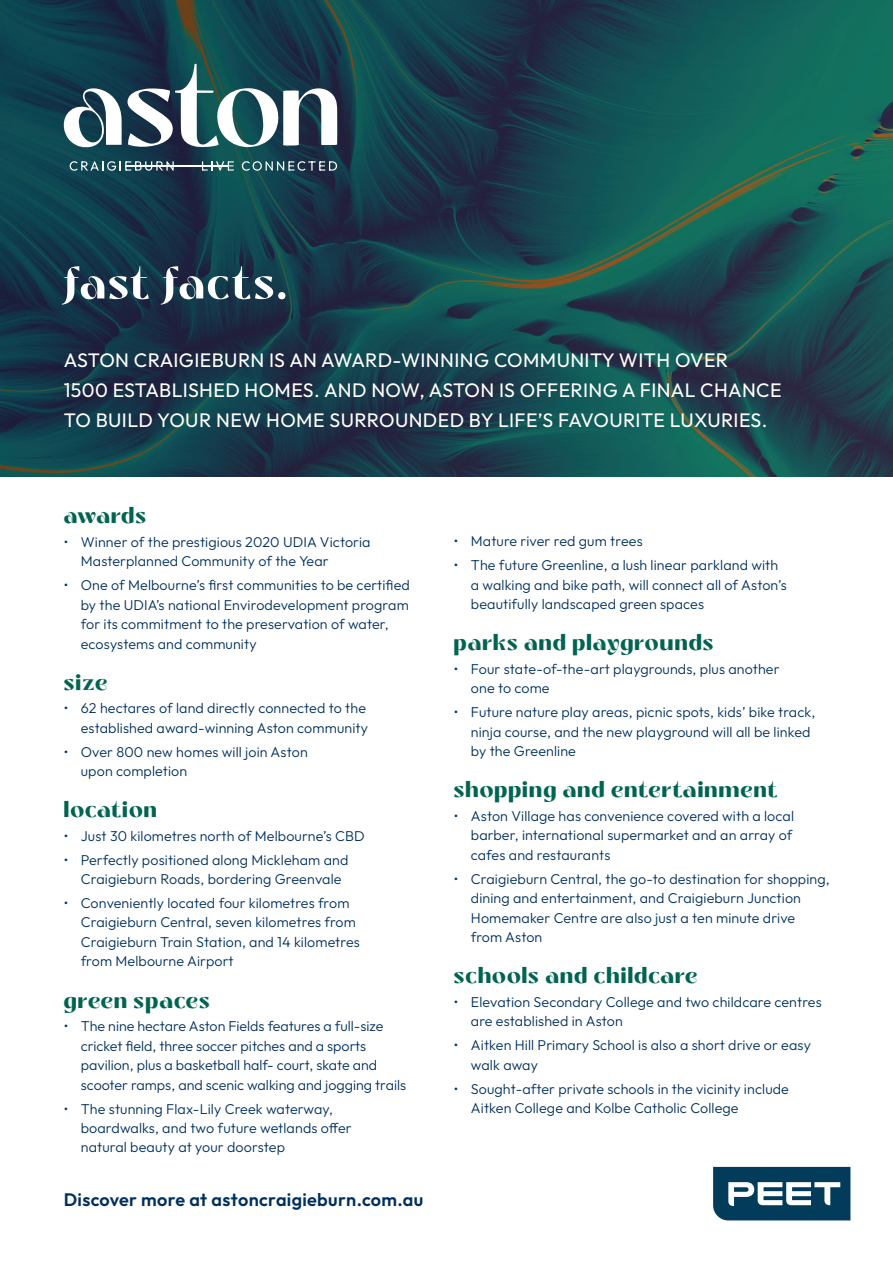
<style>
.page{position:relative;width:893px;height:1263px;background:#fff}
.page>*{position:absolute;margin:0;border:0;box-sizing:border-box;transform-origin:0 0}
.t1{font:51px "Cobya Variable";letter-spacing:.05em;color:#fff}
.t2{font:700 25.5px "Cobya";letter-spacing:.04em;color:#006451}
.t3{font:19.5px/30px "Outfit";letter-spacing:.02em;color:#fff}
.t4{font:600 18px "Outfit";letter-spacing:.015em;color:#00305e}
.t5{font:300 14.25px/19.5px "Outfit";letter-spacing:.01em;color:#00305e}
</style>
<div class="page">
<img style="left:0;top:0;width:893px;height:476px">
<svg style="left:61px;top:64px;width:276px;height:84px"></svg>
<svg style="left:70px;top:161px;width:104px;height:10px"></svg>
<svg style="left:202px;top:161px;width:32px;height:10px"></svg>
<svg style="left:242px;top:161px;width:95px;height:10px"></svg>
<hr style="left:126px;top:165px;width:103px;height:1px;background:#fff">
<svg style="left:713px;top:1167px;width:137px;height:53px"></svg>
<h1 class="t1" style="left:64px;top:257px;width:225px">fast facts.</h1>
<h3 class="t3" style="left:64px;top:345px;width:719px">ASTON CRAIGIEBURN IS AN AWARD-WINNING COMMUNITY WITH OVER<br>1500 ESTABLISHED HOMES. AND NOW, ASTON IS OFFERING A FINAL CHANCE<br>TO BUILD YOUR NEW HOME SURROUNDED BY LIFE’S FAVOURITE LUXURIES.</h3>
<h2 class="t2" style="left:64px;top:501px;width:84px">awards</h2>
<p class="t5" style="left:81px;top:532px;width:291px;text-indent:-17px">• Winner of the prestigious 2020 UDIA Victoria<br>Masterplanned Community of the Year</p>
<p class="t5" style="left:81px;top:575px;width:331px;text-indent:-17px">• One of Melbourne’s first communities to be certified by the UDIA’s national Envirodevelopment program for its commitment to the preservation of water, ecosystems and community</p>
<h2 class="t2" style="left:64px;top:667px;width:45px">size</h2>
<p class="t5" style="left:64px;top:699px;width:306px;text-align:right">• 62 hectares of land directly connected to the established award-winning Aston community</p>
<p class="t5" style="left:81px;top:742px;width:228px;text-indent:-17px">• Over 800 new homes will join Aston upon completion</p>
<h2 class="t2" style="left:64px;top:795px;width:95px">location</h2>
<p class="t5" style="left:64px;top:826px;width:303px">• Just 30 kilometres north of Melbourne’s CBD</p>
<p class="t5" style="left:81px;top:850px;width:269px;text-indent:-17px">• Perfectly positioned along Mickleham and<br>Craigieburn Roads, bordering Greenvale</p>
<p class="t5" style="left:81px;top:893px;width:281px;text-indent:-17px">• Conveniently located four kilometres from Craigieburn Central, seven kilometres from Craigieburn Train Station, and 14 kilometres from Melbourne Airport</p>
<h2 class="t2" style="left:64px;top:985px;width:147px">green spaces</h2>
<p class="t5" style="left:81px;top:1016px;width:327px;text-indent:-17px">• The nine hectare Aston Fields features a full-size cricket field, three soccer pitches and a sports pavilion, plus a basketball half- court, skate and scooter ramps, and scenic walking and jogging trails</p>
<p class="t5" style="left:81px;top:1099px;width:273px;text-indent:-17px">• The stunning Flax-Lily Creek waterway, boardwalks, and two future wetlands offer natural beauty at your doorstep</p>
<p class="t4" style="left:64px;top:1189px;width:361px">Discover more at astoncraigieburn.com.au</p>
<p class="t5" style="left:454px;top:531px;width:190px">• Mature river red gum trees</p>
<p class="t5" style="left:471px;top:555px;width:317px;text-indent:-17px">• The future Greenline, a lush linear parkland with a walking and bike path, will connect all of Aston’s beautifully landscaped green spaces</p>
<h2 class="t2" style="left:454px;top:628px;width:261px">parks and playgrounds</h2>
<p class="t5" style="left:471px;top:659px;width:310px;text-indent:-17px">• Four state-of-the-art playgrounds, plus another one to come</p>
<p class="t5" style="left:471px;top:702px;width:346px;text-indent:-17px">• Future nature play areas, picnic spots, kids’ bike track, ninja course, and the new playground will all be linked by the Greenline</p>
<h2 class="t2" style="left:454px;top:775px;width:325px">shopping and entertainment</h2>
<p class="t5" style="left:471px;top:806px;width:325px;text-align:justify;text-indent:-17px">• Aston Village has convenience covered with a local barber, international supermarket and an array of cafes and restaurants</p>
<p class="t5" style="left:471px;top:869px;width:360px;text-indent:-17px">• Craigieburn Central, the go-to destination for shopping, dining and entertainment, and Craigieburn Junction Homemaker Centre are also just a ten minute drive from Aston</p>
<h2 class="t2" style="left:454px;top:961px;width:245px">schools and childcare</h2>
<p class="t5" style="left:471px;top:992px;width:352px;text-indent:-17px">• Elevation Secondary College and two childcare centres are established in Aston</p>
<p class="t5" style="left:471px;top:1035px;width:342px;text-indent:-17px">• Aitken Hill Primary School is also a short drive or easy walk away</p>
<p class="t5" style="left:471px;top:1079px;width:320px;text-indent:-17px">• Sought-after private schools in the vicinity include<br>Aitken College and Kolbe Catholic College</p>
</div>
